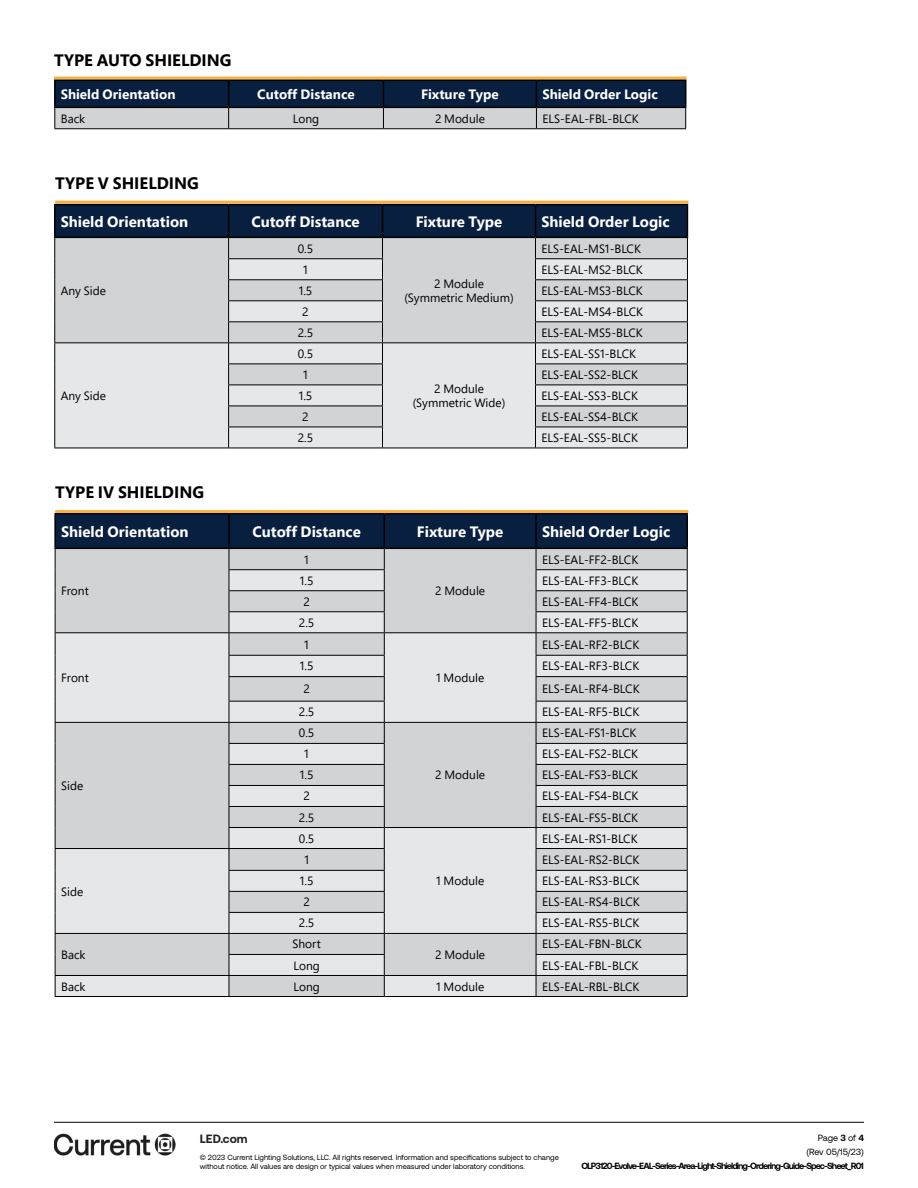
<style>
.page{position:relative;width:918px;height:1188px;background:#fff}
.page>*{position:absolute;margin:0;border:0;box-sizing:border-box;transform-origin:0 0}
.t1{font:700 16.5px "Segoe Pro";color:#000}
.t2{font:700 15px "Segoe Pro";color:#fff}
.t3{font:700 13.5px "Segoe Pro";color:#fff}
.t4{font:12px/14.4px "Segoe Pro";color:#000;text-align:center}
.t5{font:700 12px "Aeonik";color:#202322}
.t6{font:700 9px "Aeonik";letter-spacing:-.105em;color:#000}
.t7{font:9px/14.1px "Aeonik";color:#000;text-align:right}
.t8{font:7.5px/9.8px "Aeonik";color:#000}
.s1{font-weight:700}
</style>
<div class="page">
<hr style="left:54px;top:1122px;width:810px;height:1px;background:#000">
<img style="left:54px;top:1134px;width:122px;height:21px">
<hr style="left:55px;top:201px;width:633px;height:3px;background:#fbb040">
<hr style="left:55px;top:510px;width:633px;height:3px;background:#fbb040">
<hr style="left:54px;top:204px;width:175px;height:1px;background:#000">
<hr style="left:229px;top:204px;width:153px;height:1px;background:#000">
<hr style="left:382px;top:204px;width:154px;height:1px;background:#000">
<hr style="left:536px;top:204px;width:152px;height:1px;background:#000">
<svg style="left:54px;top:205px;width:634px;height:243px;background:#b8bcc1"></svg>
<hr style="left:54px;top:448px;width:175px;height:1px;background:#000">
<hr style="left:229px;top:448px;width:153px;height:1px;background:#000">
<hr style="left:382px;top:448px;width:154px;height:1px;background:#000">
<hr style="left:536px;top:448px;width:152px;height:1px;background:#000">
<hr style="left:54px;top:77px;width:632px;height:3px;background:#fbb040">
<svg style="left:54px;top:80px;width:632px;height:48px;background:#5a6778"></svg>
<hr style="left:54px;top:128px;width:175px;height:1px;background:#000">
<hr style="left:229px;top:128px;width:154px;height:1px;background:#000">
<hr style="left:383px;top:128px;width:153px;height:1px;background:#000">
<hr style="left:536px;top:128px;width:150px;height:1px;background:#000">
<hr style="left:54px;top:513px;width:175px;height:2px;background:#000">
<hr style="left:54px;top:515px;width:2px;height:33px;background:#000">
<hr style="left:229px;top:513px;width:155px;height:2px;background:#000">
<hr style="left:384px;top:513px;width:152px;height:2px;background:#000">
<hr style="left:536px;top:513px;width:152px;height:2px;background:#000">
<hr style="left:54px;top:548px;width:175px;height:1px;background:#000">
<svg style="left:55px;top:514px;width:633px;height:482px;background:#c4c7ca"></svg>
<hr style="left:55px;top:996px;width:174px;height:1px;background:#000">
<hr style="left:229px;top:996px;width:155px;height:1px;background:#000">
<hr style="left:384px;top:996px;width:152px;height:1px;background:#000">
<hr style="left:536px;top:996px;width:152px;height:1px;background:#000">
<h1 class="t1" style="left:54px;top:49px;width:179px">TYPE AUTO SHIELDING</h1>
<p class="t3" style="left:61px;top:85px;width:116px">Shield Orientation</p>
<p class="t3" style="left:257px;top:85px;width:99px">Cutoff Distance</p>
<p class="t3" style="left:421px;top:85px;width:79px">Fixture Type</p>
<p class="t3" style="left:542px;top:85px;width:117px">Shield Order Logic</p>
<p class="t4" style="left:61px;top:111px;width:26px">Back</p>
<p class="t4" style="left:293px;top:111px;width:28px">Long</p>
<p class="t4" style="left:435px;top:111px;width:51px">2 Module</p>
<p class="t4" style="left:542px;top:111px;width:98px">ELS-EAL-FBL-BLCK</p>
<h1 class="t1" style="left:55px;top:171px;width:145px">TYPE V SHIELDING</h1>
<p class="t2" style="left:61px;top:211px;width:129px">Shield Orientation</p>
<p class="t2" style="left:251px;top:211px;width:110px">Cutoff Distance</p>
<p class="t2" style="left:416px;top:211px;width:88px">Fixture Type</p>
<p class="t2" style="left:542px;top:211px;width:130px">Shield Order Logic</p>
<p class="t4" style="left:61px;top:283px;width:47px">Any Side</p>
<p class="t4" style="left:61px;top:388px;width:47px">Any Side</p>
<h1 class="t1" style="left:55px;top:481px;width:150px">TYPE IV SHIELDING</h1>
<p class="t4" style="left:298px;top:241px;width:17px">0.5</p>
<p class="t4" style="left:542px;top:241px;width:101px">ELS-EAL-MS1-BLCK</p>
<p class="t4" style="left:303px;top:262px;width:6px">1</p>
<p class="t4" style="left:542px;top:262px;width:103px">ELS-EAL-MS2-BLCK</p>
<p class="t4" style="left:299px;top:283px;width:15px">1.5</p>
<p class="t4" style="left:542px;top:283px;width:103px">ELS-EAL-MS3-BLCK</p>
<p class="t4" style="left:302px;top:304px;width:8px">2</p>
<p class="t4" style="left:542px;top:304px;width:103px">ELS-EAL-MS4-BLCK</p>
<p class="t4" style="left:298px;top:325px;width:17px">2.5</p>
<p class="t4" style="left:542px;top:325px;width:103px">ELS-EAL-MS5-BLCK</p>
<p class="t4" style="left:404px;top:276px;width:111px">2 Module (Symmetric Medium)</p>
<p class="t4" style="left:298px;top:346px;width:17px">0.5</p>
<p class="t4" style="left:542px;top:346px;width:96px">ELS-EAL-SS1-BLCK</p>
<p class="t4" style="left:303px;top:367px;width:6px">1</p>
<p class="t4" style="left:542px;top:367px;width:98px">ELS-EAL-SS2-BLCK</p>
<p class="t4" style="left:299px;top:388px;width:15px">1.5</p>
<p class="t4" style="left:542px;top:388px;width:98px">ELS-EAL-SS3-BLCK</p>
<p class="t4" style="left:302px;top:409px;width:8px">2</p>
<p class="t4" style="left:542px;top:409px;width:98px">ELS-EAL-SS4-BLCK</p>
<p class="t4" style="left:298px;top:430px;width:17px">2.5</p>
<p class="t4" style="left:542px;top:430px;width:98px">ELS-EAL-SS5-BLCK</p>
<p class="t4" style="left:413px;top:381px;width:94px">2 Module (Symmetric Wide)</p>
<p class="t2" style="left:61px;top:521px;width:129px">Shield Orientation</p>
<p class="t2" style="left:252px;top:521px;width:110px">Cutoff Distance</p>
<p class="t2" style="left:417px;top:521px;width:88px">Fixture Type</p>
<p class="t2" style="left:542px;top:521px;width:130px">Shield Order Logic</p>
<p class="t4" style="left:61px;top:583px;width:29px">Front</p>
<p class="t4" style="left:61px;top:670px;width:29px">Front</p>
<p class="t4" style="left:61px;top:778px;width:24px">Side</p>
<p class="t4" style="left:61px;top:884px;width:24px">Side</p>
<p class="t4" style="left:61px;top:947px;width:26px">Back</p>
<p class="t4" style="left:304px;top:552px;width:6px">1</p>
<p class="t4" style="left:542px;top:552px;width:98px">ELS-EAL-FF2-BLCK</p>
<p class="t4" style="left:300px;top:573px;width:15px">1.5</p>
<p class="t4" style="left:542px;top:573px;width:98px">ELS-EAL-FF3-BLCK</p>
<p class="t4" style="left:303px;top:594px;width:8px">2</p>
<p class="t4" style="left:542px;top:594px;width:98px">ELS-EAL-FF4-BLCK</p>
<p class="t4" style="left:299px;top:615px;width:17px">2.5</p>
<p class="t4" style="left:542px;top:615px;width:98px">ELS-EAL-FF5-BLCK</p>
<p class="t4" style="left:435px;top:583px;width:51px">2 Module</p>
<p class="t4" style="left:304px;top:637px;width:6px">1</p>
<p class="t4" style="left:542px;top:637px;width:99px">ELS-EAL-RF2-BLCK</p>
<p class="t4" style="left:300px;top:659px;width:15px">1.5</p>
<p class="t4" style="left:542px;top:659px;width:99px">ELS-EAL-RF3-BLCK</p>
<p class="t4" style="left:303px;top:682px;width:8px">2</p>
<p class="t4" style="left:542px;top:682px;width:99px">ELS-EAL-RF4-BLCK</p>
<p class="t4" style="left:299px;top:705px;width:17px">2.5</p>
<p class="t4" style="left:542px;top:705px;width:99px">ELS-EAL-RF5-BLCK</p>
<p class="t4" style="left:436px;top:670px;width:50px">1 Module</p>
<p class="t4" style="left:299px;top:726px;width:17px">0.5</p>
<p class="t4" style="left:542px;top:726px;width:96px">ELS-EAL-FS1-BLCK</p>
<p class="t4" style="left:304px;top:747px;width:6px">1</p>
<p class="t4" style="left:542px;top:747px;width:98px">ELS-EAL-FS2-BLCK</p>
<p class="t4" style="left:300px;top:768px;width:15px">1.5</p>
<p class="t4" style="left:542px;top:768px;width:98px">ELS-EAL-FS3-BLCK</p>
<p class="t4" style="left:303px;top:789px;width:8px">2</p>
<p class="t4" style="left:542px;top:789px;width:98px">ELS-EAL-FS4-BLCK</p>
<p class="t4" style="left:299px;top:810px;width:17px">2.5</p>
<p class="t4" style="left:542px;top:810px;width:98px">ELS-EAL-FS5-BLCK</p>
<p class="t4" style="left:299px;top:831px;width:17px">0.5</p>
<p class="t4" style="left:436px;top:873px;width:50px">1 Module</p>
<p class="t4" style="left:435px;top:768px;width:51px">2 Module</p>
<p class="t4" style="left:542px;top:831px;width:97px">ELS-EAL-RS1-BLCK</p>
<p class="t4" style="left:304px;top:852px;width:6px">1</p>
<p class="t4" style="left:542px;top:852px;width:99px">ELS-EAL-RS2-BLCK</p>
<p class="t4" style="left:300px;top:874px;width:15px">1.5</p>
<p class="t4" style="left:542px;top:874px;width:99px">ELS-EAL-RS3-BLCK</p>
<p class="t4" style="left:303px;top:895px;width:8px">2</p>
<p class="t4" style="left:542px;top:895px;width:99px">ELS-EAL-RS4-BLCK</p>
<p class="t4" style="left:299px;top:916px;width:17px">2.5</p>
<p class="t4" style="left:542px;top:916px;width:99px">ELS-EAL-RS5-BLCK</p>
<p class="t4" style="left:293px;top:937px;width:30px">Short</p>
<p class="t4" style="left:542px;top:937px;width:101px">ELS-EAL-FBN-BLCK</p>
<p class="t4" style="left:435px;top:947px;width:51px">2 Module</p>
<p class="t4" style="left:293px;top:958px;width:28px">Long</p>
<p class="t4" style="left:542px;top:958px;width:98px">ELS-EAL-FBL-BLCK</p>
<p class="t4" style="left:61px;top:979px;width:26px">Back</p>
<p class="t4" style="left:293px;top:979px;width:28px">Long</p>
<p class="t4" style="left:436px;top:979px;width:50px">1 Module</p>
<p class="t4" style="left:542px;top:979px;width:99px">ELS-EAL-RBL-BLCK</p>
<p class="t5" style="left:200px;top:1132px;width:49px">LED.com</p>
<p class="t8" style="left:200px;top:1152px;width:361px">© 2023 Current Lighting Solutions, LLC. All rights reserved. Information and specifications subject to change without notice. All values are design or typical values when measured under laboratory conditions.</p>
<p class="t7" style="left:806px;top:1131px;width:59px">Page <span class="s1">3</span> of <span class="s1">4 </span>(Rev 05/15/23)</p>
<p class="t6" style="left:581px;top:1160px;width:284px">OLP3120-Evolve-EAL-Series-Area-Light-Shielding-Ordering-Guide-Spec-Sheet_R01</p>
</div>
